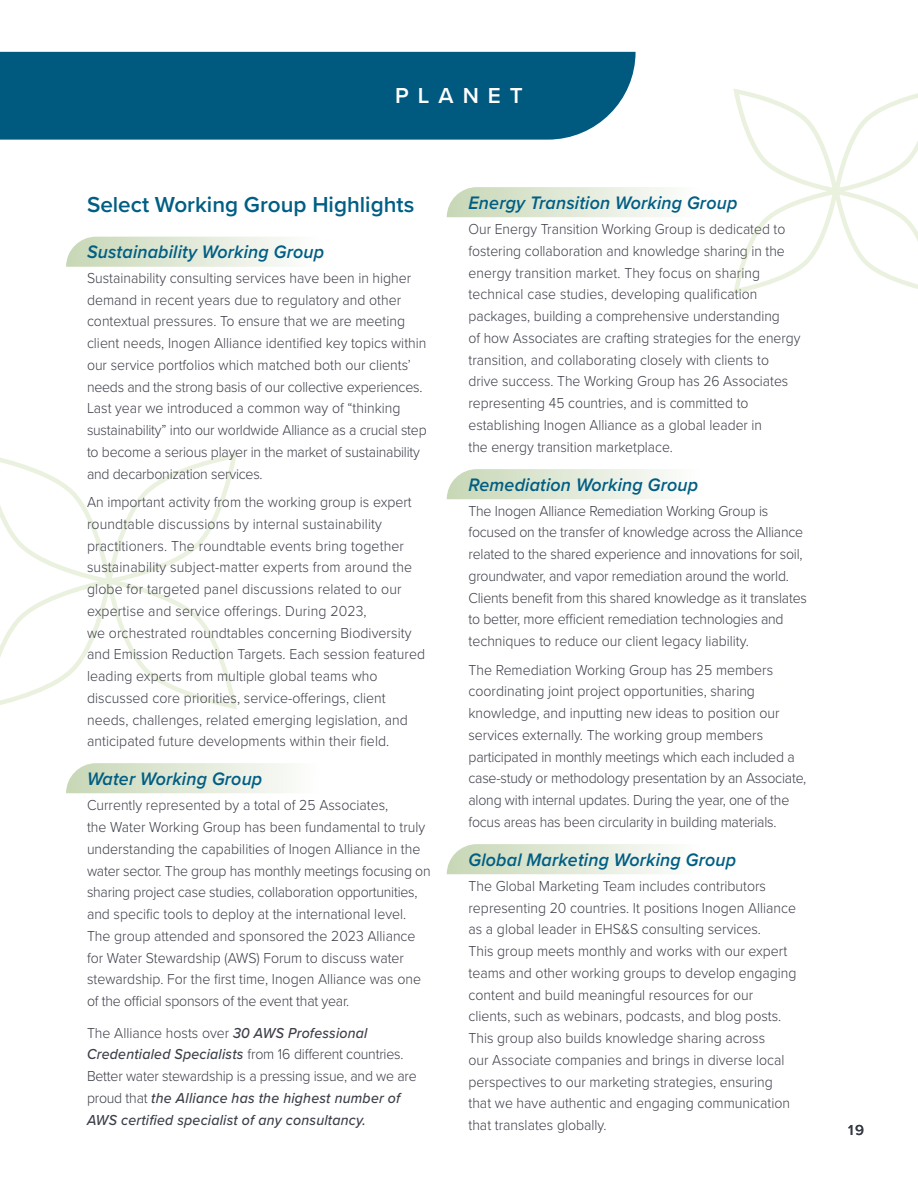
<style>
.page{position:relative;width:918px;height:1188px;background:#fff}
.page>*{position:absolute;margin:0;border:0;box-sizing:border-box;transform-origin:0 0}
.t1{font:600 22.5px "Proxima Nova";color:#005e84}
.t2{font:600 22.5px "Proxima Nova";letter-spacing:.4em;color:#fff}
.t3{font:italic 600 18.75px "Proxima Nova";letter-spacing:.01em;color:#005e84;scale:.95 1}
.t4{font:300 15px/21.8px "Proxima Nova";color:#3c3e48;scale:.94 1}
.t5{font:300 15px/21.8px "Proxima Nova";color:#3c3e48;scale:.93 1}
.t6{font:italic 500 15px/21.9px "Proxima Nova";letter-spacing:.015em;color:#3c3e48;scale:.94 1}
.t7{font:500 15px "Proxima Nova";color:#363943}
.s1{font-weight:300;font-style:normal}
</style>
<div class="page">
<svg style="left:0;top:453px;width:237px;height:256px"></svg>
<svg style="left:447px;top:469px;width:222px;height:30px;background:#e1e8d7"></svg>
<svg style="left:447px;top:844px;width:222px;height:30px;background:#e1e8d7"></svg>
<svg style="left:66px;top:763px;width:223px;height:30px;background:#e1e9d7"></svg>
<div style="left:0;top:52px;width:636px;height:88px;background:#00597e"></div>
<svg style="left:66px;top:87px;width:852px;height:207px"></svg>
<h1 class="t2" style="left:395px;top:78px;width:129px">PLANET</h1>
<h1 class="t1" style="left:87px;top:188px;width:329px">Select Working Group Highlights</h1>
<p class="t3" style="left:87px;top:238px;width:251px">Sustainability Working Group</p>
<p class="t4" style="left:87px;top:266px;width:363px">Sustainability consulting services have been in higher demand in recent years due to regulatory and other contextual pressures. To ensure that we are meeting client needs, Inogen Alliance identified key topics within our service portfolios which matched both our clients’ needs and the strong basis of our collective experiences.<br>Last year we introduced a common way of “thinking sustainability” into our worldwide Alliance as a crucial step to become a serious player in the market of sustainability and decarbonization services.</p>
<p class="t4" style="left:87px;top:490px;width:361px">An important activity from the working group is expert roundtable discussions by internal sustainability practitioners. The roundtable events bring together sustainability subject-matter experts from around the globe for targeted panel discussions related to our expertise and service offerings. During 2023,<br>we orchestrated roundtables concerning Biodiversity and Emission Reduction Targets. Each session featured leading experts from multiple global teams who discussed core priorities, service-offerings, client needs, challenges, related emerging legislation, and anticipated future developments within their field.</p>
<p class="t3" style="left:87px;top:765px;width:186px">Water Working Group</p>
<p class="t4" style="left:87px;top:794px;width:367px">Currently represented by a total of 25 Associates,<br>the Water Working Group has been fundamental to truly understanding the capabilities of Inogen Alliance in the water sector. The group has monthly meetings focusing on sharing project case studies, collaboration opportunities, and specific tools to deploy at the international level.<br>The group attended and sponsored the 2023 Alliance for Water Stewardship (AWS) Forum to discuss water stewardship. For the first time, Inogen Alliance was one of the official sponsors of the event that year.</p>
<p class="t6" style="left:87px;top:1021px;width:352px"><span class="s1">The Alliance hosts over</span> 30 AWS Professional Credentialed Specialists <span class="s1">from 16 different countries.<br>Better water stewardship is a pressing issue, and we are proud that</span> the Alliance has the highest number of AWS certified specialist of any consultancy.</p>
<p class="t3" style="left:469px;top:189px;width:284px">Energy Transition Working Group</p>
<p class="t5" style="left:469px;top:218px;width:359px">Our Energy Transition Working Group is dedicated to fostering collaboration and knowledge sharing in the energy transition market. They focus on sharing technical case studies, developing qualification packages, building a comprehensive understanding<br>of how Associates are crafting strategies for the energy transition, and collaborating closely with clients to drive success. The Working Group has 26 Associates representing 45 countries, and is committed to establishing Inogen Alliance as a global leader in<br>the energy transition marketplace.</p>
<p class="t3" style="left:469px;top:470px;width:243px">Remediation Working Group</p>
<p class="t4" style="left:469px;top:499px;width:362px">The Inogen Alliance Remediation Working Group is focused on the transfer of knowledge across the Alliance related to the shared experience and innovations for soil, groundwater, and vapor remediation around the world.<br>Clients benefit from this shared knowledge as it translates to better, more efficient remediation technologies and techniques to reduce our client legacy liability.</p>
<p class="t4" style="left:469px;top:658px;width:361px">The Remediation Working Group has 25 members coordinating joint project opportunities, sharing knowledge, and inputting new ideas to position our services externally. The working group members participated in monthly meetings which each included a case-study or methodology presentation by an Associate, along with internal updates. During the year, one of the focus areas has been circularity in building materials.</p>
<p class="t3" style="left:469px;top:846px;width:283px">Global Marketing Working Group</p>
<p class="t4" style="left:469px;top:874px;width:351px">The Global Marketing Team includes contributors representing 20 countries. It positions Inogen Alliance as a global leader in EHS&amp;S consulting services.<br>This group meets monthly and works with our expert teams and other working groups to develop engaging content and build meaningful resources for our clients, such as webinars, podcasts, and blog posts.<br>This group also builds knowledge sharing across<br>our Associate companies and brings in diverse local perspectives to our marketing strategies, ensuring that we have authentic and engaging communication that translates globally.</p>
<p class="t7" style="left:848px;top:1119px;width:17px">19</p>
</div>
